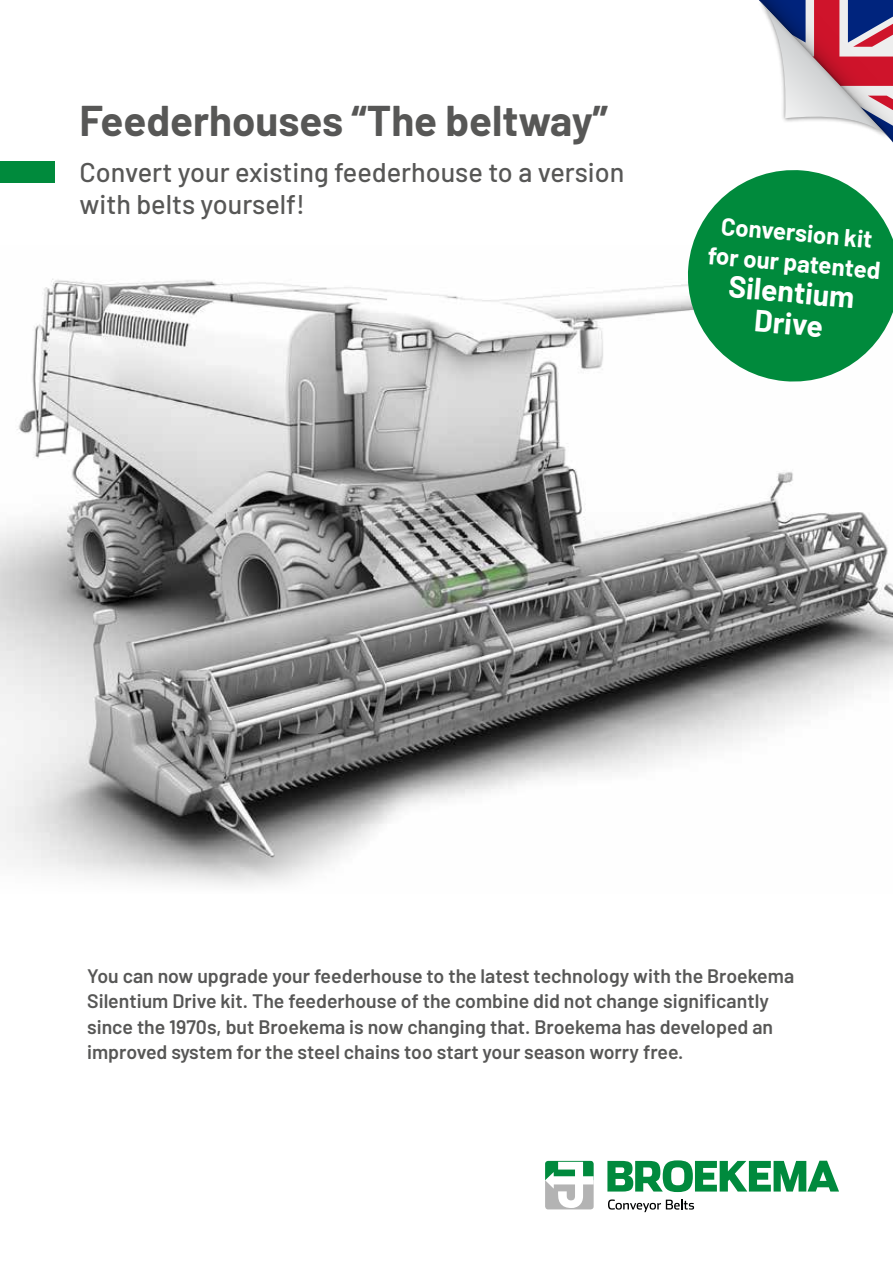
<style>
.page{position:relative;width:893px;height:1263px;background:#fff}
.page>*{position:absolute;margin:0;border:0;box-sizing:border-box;transform-origin:0 0}
.t1{font:700 42px "Barlow";color:#575756}
.t2{font:700 30px/31.5px "Barlow";color:#fff;text-align:center}
.t3{font:500 27px/32.4px "Barlow";color:#575756}
.t4{font:700 24px/30px "Barlow";color:#fff;text-align:center}
.t5{font:600 19.5px/25.5px "Barlow";color:#575756}
</style>
<div class="page">
<svg style="left:759px;top:0;width:134px;height:143px"></svg>
<img style="left:0;top:278px;width:893px;height:608px">
<div style="left:0;top:161px;width:54px;height:22px;background:#008a3c"></div>
<svg style="left:683px;top:170px;width:210px;height:216px;fill:#008a3c"></svg>
<svg style="left:545px;top:1161px;width:49px;height:48px"></svg>
<svg style="left:607px;top:1160px;width:232px;height:32px"></svg>
<svg style="left:608px;top:1199px;width:86px;height:13px"></svg>
<h1 class="t1" style="left:80px;top:90px;width:530px">Feederhouses “The beltway”</h1>
<h3 class="t3" style="left:80px;top:153px;width:546px">Convert your existing feederhouse to a version with belts yourself!</h3>
<p class="t4" style="left:712px;top:208px;width:175px;rotate:5deg">Conversion kit for our patented</p>
<h2 class="t2" style="left:730px;top:268px;width:128px;rotate:5deg">Silentium<br>Drive</h2>
<p class="t5" style="left:87px;top:961px;width:708px">You can now upgrade your feederhouse to the latest technology with the Broekema Silentium Drive kit. The feederhouse of the combine did not change significantly since the 1970s, but Broekema is now changing that. Broekema has developed an improved system for the steel chains too start your season worry free.</p>
</div>
